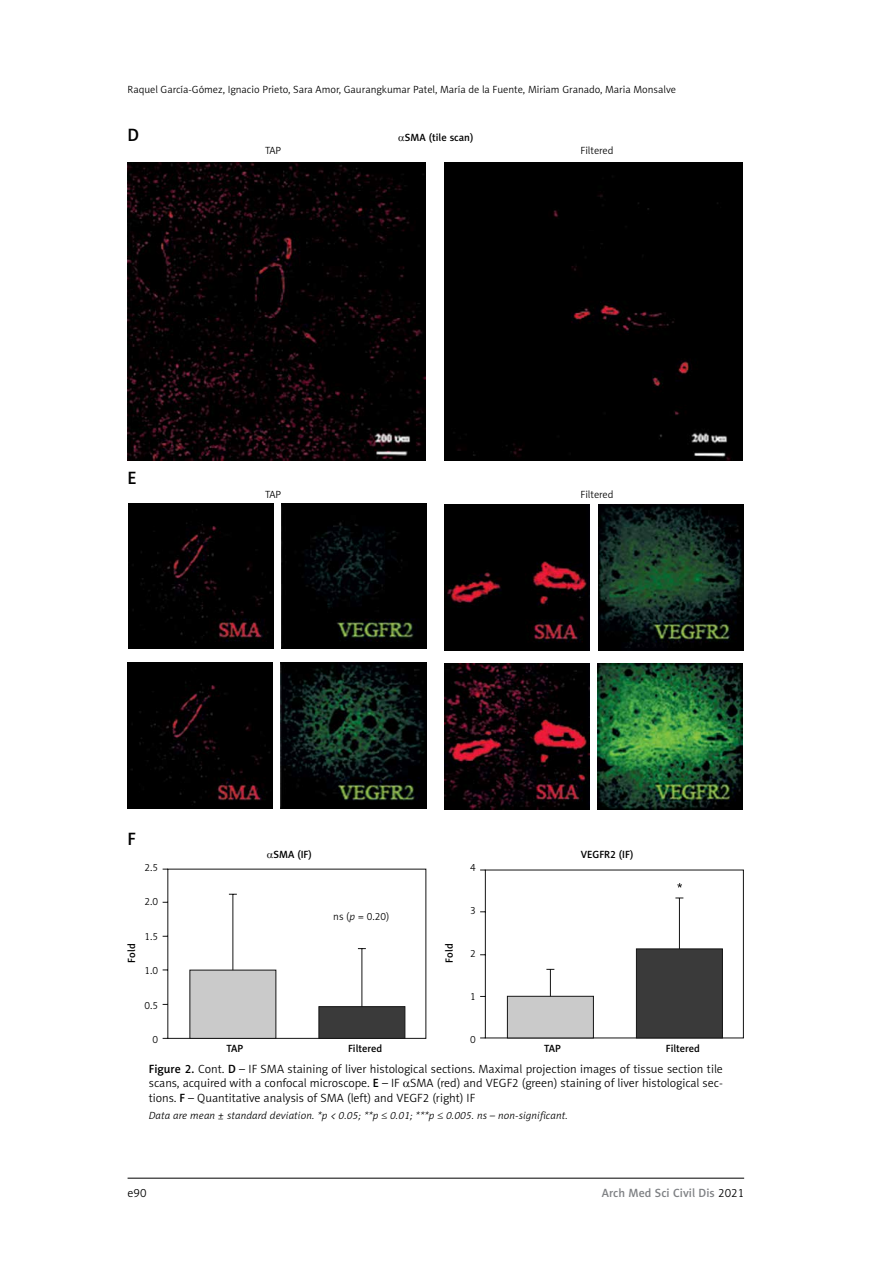
<style>
.page{position:relative;width:893px;height:1263px;background:#fff}
.page>*{position:absolute;margin:0;border:0;box-sizing:border-box;transform-origin:0 0}
.t1{font:18px "Naomi Sans EFN Medium";color:#000}
.t2{font:12px/14.4px "Naomi Sans EFN Light";color:#000;text-align:justify}
.t3{font:12px "Naomi Sans EFN Medium";color:#808285}
.t4{font:10.5px "Naomi Sans EFN Light";color:#000}
.t5{font:italic 10.5px "Naomi Sans EFN Light";letter-spacing:.015em;color:#000}
.t6{font:10.5px "Naomi Sans EFN Medium";color:#000}
.s1{font-style:italic}
.s2{font-family:"Naomi Sans EFN Medium"}
.s3{font-family:"Naomi Sans EFN Light";color:#000}
</style>
<div class="page">
<hr style="left:128px;top:1178px;width:616px;height:1px;background:#000">
<img style="left:445px;top:504px;width:145px;height:147px">
<img style="left:444px;top:663px;width:145px;height:147px">
<img style="left:128px;top:503px;width:145px;height:145px">
<img style="left:128px;top:662px;width:145px;height:147px">
<img style="left:598px;top:504px;width:145px;height:147px">
<img style="left:597px;top:663px;width:145px;height:147px">
<img style="left:282px;top:503px;width:145px;height:145px">
<img style="left:281px;top:662px;width:145px;height:147px">
<svg style="left:162px;top:868px;width:265px;height:171px"></svg>
<div style="left:190px;top:970px;width:86px;height:69px;background:#cacaca"></div>
<div style="left:319px;top:1006px;width:86px;height:33px;background:#3a3a3a;border:1px solid #151515"></div>
<svg style="left:480px;top:869px;width:264px;height:169px"></svg>
<div style="left:507px;top:996px;width:87px;height:42px;background:#cacaca;border:1px solid #151515"></div>
<div style="left:636px;top:948px;width:87px;height:90px;background:#3a3a3a;border:1px solid #151515"></div>
<img style="left:128px;top:163px;width:297px;height:297px">
<div style="left:445px;top:163px;width:297px;height:297px;background:#000"></div>
<p class="t4" style="left:128px;top:83px;width:550px">Raquel García-Gómez, Ignacio Prieto, Sara Amor, Gaurangkumar Patel, María de la Fuente, Miriam Granado, Maria Monsalve</p>
<h1 class="t1" style="left:128px;top:124px;width:13px">D</h1>
<p class="t6" style="left:405px;top:131px;width:70px">SMA (tile scan)</p>
<p class="t4" style="left:265px;top:145px;width:18px">TAP</p>
<p class="t4" style="left:581px;top:145px;width:35px">Filtered</p>
<h1 class="t1" style="left:128px;top:467px;width:11px">E</h1>
<p class="t4" style="left:265px;top:488px;width:18px">TAP</p>
<p class="t4" style="left:581px;top:488px;width:35px">Filtered</p>
<h1 class="t1" style="left:128px;top:828px;width:10px">F</h1>
<p class="t6" style="left:273px;top:848px;width:40px">SMA (IF)</p>
<p class="t6" style="left:581px;top:848px;width:54px">VEGFR2 (IF)</p>
<p class="t4" style="left:144px;top:861px;width:15px">2.5</p>
<p class="t4" style="left:144px;top:896px;width:15px">2.0</p>
<p class="t4" style="left:144px;top:930px;width:15px">1.5</p>
<p class="t4" style="left:144px;top:965px;width:15px">1.0</p>
<p class="t4" style="left:144px;top:999px;width:15px">0.5</p>
<p class="t4" style="left:153px;top:1033px;width:7px">0</p>
<p class="t4" style="left:470px;top:861px;width:7px">4</p>
<p class="t4" style="left:470px;top:904px;width:7px">3</p>
<p class="t4" style="left:470px;top:947px;width:7px">2</p>
<p class="t4" style="left:470px;top:990px;width:7px">1</p>
<p class="t4" style="left:470px;top:1033px;width:7px">0</p>
<p class="t4" style="left:333px;top:910px;width:58px">ns (<span class="s1">p</span> = 0.20)</p>
<p class="t6" style="left:125px;top:962px;width:20px;rotate:-90deg">Fold</p>
<p class="t6" style="left:443px;top:962px;width:20px;rotate:-90deg">Fold</p>
<p class="t6" style="left:226px;top:1042px;width:18px">TAP</p>
<p class="t6" style="left:348px;top:1042px;width:36px">Filtered</p>
<p class="t6" style="left:544px;top:1042px;width:18px">TAP</p>
<p class="t6" style="left:666px;top:1042px;width:36px">Filtered</p>
<p class="t2" style="left:149px;top:1061px;width:576px"><span class="s2">Figure 2.</span> Cont. <span class="s2">D</span> – IF SMA staining of liver histological sections. Maximal projection images of tissue section tile scans, acquired with a confocal microscope. <span class="s2">E</span> – IF SMA (red) and VEGF2 (green) staining of liver histological sec&shy;tions. <span class="s2">F</span> – Quantitative analysis of SMA (left) and VEGF2 (right) IF</p>
<p class="t5" style="left:149px;top:1110px;width:420px">Data are mean ± standard deviation. *p &lt; 0.05; **p ≤ 0.01; ***p ≤ 0.005. ns – non-significant.</p>
<p class="t2" style="left:128px;top:1186px;width:20px">e90</p>
<p class="t3" style="left:602px;top:1186px;width:144px">Arch Med Sci Civil Dis <span class="s3">2021</span></p>
</div>
